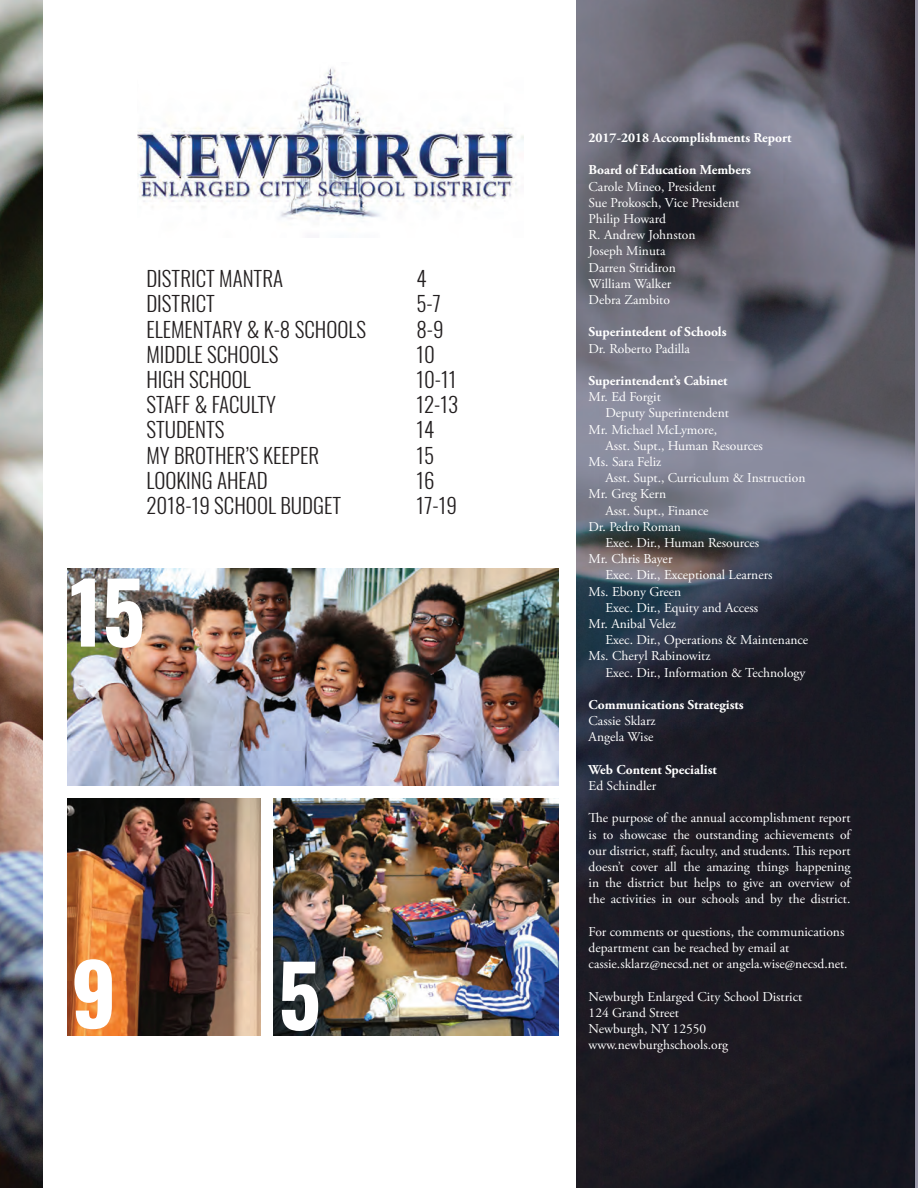
<style>
.page{position:relative;width:918px;height:1188px;background:#fff}
.page>*{position:absolute;margin:0;border:0;box-sizing:border-box;transform-origin:0 0}
.t1{font:700 84px "Oswald";color:#fff}
.t2{font:300 21px "Oswald";color:#231f20}
.t3{font:13.5px/16.2px "Adobe Garamond Pro";color:#fff}
.t4{font:700 13.5px "Adobe Garamond Pro";color:#fff}
</style>
<div class="page">
<img style="left:0;top:0;width:43px;height:1188px">
<img style="left:576px;top:0;width:339px;height:1188px">
<img style="left:68px;top:568px;width:490px;height:217px">
<img style="left:68px;top:798px;width:193px;height:238px">
<img style="left:137px;top:68px;width:387px;height:151px">
<img style="left:273px;top:798px;width:285px;height:238px">
<h2 class="t2" style="left:146px;top:262px;width:138px">DISTRICT MANTRA</h2>
<h2 class="t2" style="left:416px;top:262px;width:12px">4</h2>
<h2 class="t2" style="left:146px;top:287px;width:70px">DISTRICT</h2>
<h2 class="t2" style="left:416px;top:287px;width:26px">5-7</h2>
<h2 class="t2" style="left:146px;top:313px;width:221px">ELEMENTARY &amp; K-8 SCHOOLS</h2>
<h2 class="t2" style="left:416px;top:313px;width:29px">8-9</h2>
<h2 class="t2" style="left:146px;top:338px;width:134px">MIDDLE SCHOOLS</h2>
<h2 class="t2" style="left:416px;top:338px;width:20px">10</h2>
<h2 class="t2" style="left:146px;top:363px;width:106px">HIGH SCHOOL</h2>
<h2 class="t2" style="left:416px;top:363px;width:42px">10-11</h2>
<h2 class="t2" style="left:146px;top:388px;width:131px">STAFF &amp; FACULTY</h2>
<h2 class="t2" style="left:416px;top:388px;width:43px">12-13</h2>
<h2 class="t2" style="left:146px;top:413px;width:80px">STUDENTS</h2>
<h2 class="t2" style="left:416px;top:413px;width:19px">14</h2>
<h2 class="t2" style="left:146px;top:439px;width:174px">MY BROTHER’S KEEPER</h2>
<h2 class="t2" style="left:416px;top:439px;width:19px">15</h2>
<h2 class="t2" style="left:146px;top:464px;width:123px">LOOKING AHEAD</h2>
<h2 class="t2" style="left:416px;top:464px;width:20px">16</h2>
<h2 class="t2" style="left:146px;top:489px;width:196px">2018-19 SCHOOL BUDGET</h2>
<h2 class="t2" style="left:416px;top:489px;width:42px">17-19</h2>
<h1 class="t1" style="left:70px;top:546px;width:77px">15</h1>
<h1 class="t1" style="left:71px;top:928px;width:47px">9</h1>
<h1 class="t1" style="left:278px;top:930px;width:44px">5</h1>
<p class="t4" style="left:589px;top:132px;width:205px">2017-2018 Accomplishments Report</p>
<p class="t4" style="left:589px;top:165px;width:164px">Board of Education Members</p>
<p class="t3" style="left:589px;top:179px;width:152px">Carole Mineo, President<br>Sue Prokosch, Vice President<br>Philip Howard<br>R. Andrew Johnston<br>Joseph Minuta<br>Darren Stridiron<br>William Walker<br>Debra Zambito</p>
<p class="t4" style="left:589px;top:327px;width:139px">Superintedent of Schools</p>
<p class="t3" style="left:589px;top:341px;width:103px">Dr. Roberto Padilla</p>
<p class="t4" style="left:589px;top:375px;width:141px">Superintendent’s Cabinet</p>
<p class="t3" style="left:589px;top:390px;width:74px">Mr. Ed Forgit</p>
<p class="t3" style="left:605px;top:406px;width:125px">Deputy Superintendent</p>
<p class="t3" style="left:589px;top:422px;width:130px">Mr. Michael McLymore,</p>
<p class="t3" style="left:605px;top:438px;width:159px">Asst. Supt., Human Resources</p>
<p class="t3" style="left:589px;top:455px;width:74px">Ms. Sara Feliz</p>
<p class="t3" style="left:605px;top:471px;width:201px">Asst. Supt., Curriculum &amp; Instruction</p>
<p class="t3" style="left:589px;top:487px;width:79px">Mr. Greg Kern</p>
<p class="t3" style="left:605px;top:503px;width:104px">Asst. Supt., Finance</p>
<p class="t3" style="left:589px;top:519px;width:94px">Dr. Pedro Roman</p>
<p class="t3" style="left:605px;top:536px;width:155px">Exec. Dir., Human Resources</p>
<p class="t3" style="left:589px;top:552px;width:85px">Mr. Chris Bayer</p>
<p class="t3" style="left:605px;top:568px;width:169px">Exec. Dir., Exceptional Learners</p>
<p class="t3" style="left:589px;top:584px;width:94px">Ms. Ebony Green</p>
<p class="t3" style="left:605px;top:600px;width:154px">Exec. Dir., Equity and Access</p>
<p class="t3" style="left:589px;top:617px;width:89px">Mr. Anibal Velez</p>
<p class="t3" style="left:605px;top:633px;width:204px">Exec. Dir., Operations &amp; Maintenance</p>
<p class="t3" style="left:589px;top:649px;width:123px">Ms. Cheryl Rabinowitz</p>
<p class="t3" style="left:605px;top:665px;width:202px">Exec. Dir., Information &amp; Technology</p>
<p class="t4" style="left:589px;top:699px;width:157px">Communications Strategists</p>
<p class="t3" style="left:589px;top:714px;width:69px">Cassie Sklarz<br>Angela Wise</p>
<p class="t4" style="left:589px;top:764px;width:130px">Web Content Specialist</p>
<p class="t3" style="left:589px;top:779px;width:69px">Ed Schindler</p>
<p class="t3" style="left:589px;top:811px;width:263px;text-align:justify">The purpose of the annual accomplishment report is to showcase the outstanding achievements of our district, staff, faculty, and students. This report doesn’t cover all the amazing things happening in the district but helps to give an overview of the activities in our schools and by the district.</p>
<p class="t3" style="left:589px;top:924px;width:261px">For comments or questions, the communications department can be reached by email at cassie.sklarz@necsd.net or angela.wise@necsd.net.</p>
<p class="t3" style="left:589px;top:989px;width:215px">Newburgh Enlarged City School District<br>124 Grand Street<br>Newburgh, NY 12550</p>
<p class="t3" style="left:589px;top:1038px;width:141px">www.newburghschools.org</p>
</div>
